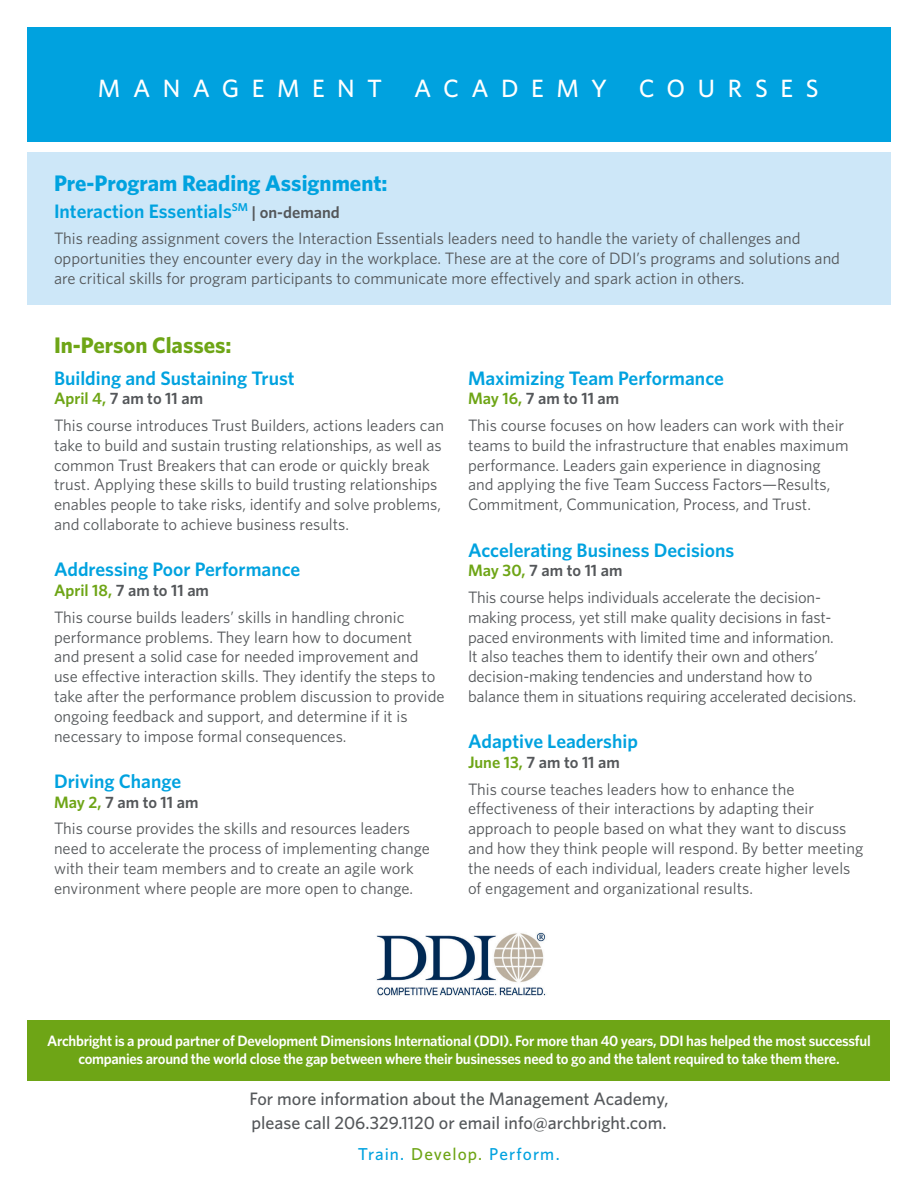
<style>
.page{position:relative;width:918px;height:1188px;background:#fff}
.page>*{position:absolute;margin:0;border:0;box-sizing:border-box;transform-origin:0 0}
.t1{font:500 25.05px "Whitney";letter-spacing:.5em;color:#fff}
.t2{font:700 22.5px "Whitney";color:#00a2df}
.t3{font:700 22.5px "Whitney";color:#6ea516}
.t4{font:600 19.5px "Whitney";color:#00a2df}
.t5{font:500 18px/24.6px "Whitney";color:#54575a}
.t6{font:500 17.25px "Whitney";letter-spacing:.055em;color:#00a2df}
.t7{font:16.5px/19.8px "Whitney";color:#54575a}
.t8{font:600 16.5px "Whitney";color:#54575a}
.t9{font:600 15px/18px "Whitney";letter-spacing:-.02em;color:#fff;text-align:center}
.s1{font-size:16.5px;color:#54575a}
.s2{color:#6ea516}
</style>
<div class="page">
<div style="left:27px;top:27px;width:864px;height:114px;background:#00a2df"></div>
<div style="left:27px;top:152px;width:864px;height:152px;background:#cde7f8"></div>
<div style="left:28px;top:1020px;width:862px;height:61px;background:#6ea516"></div>
<img style="left:376px;top:932px;width:170px;height:64px">
<p class="t1" style="left:98px;top:71px;width:286px">MANAGEMENT</p>
<p class="t1" style="left:414px;top:71px;width:194px">ACADEMY</p>
<p class="t1" style="left:639px;top:71px;width:181px">COURSES</p>
<p class="t2" style="left:54px;top:168px;width:335px">Pre-Program Reading Assignment:</p>
<p class="t4" style="left:54px;top:198px;width:287px">Interaction Essentials<sup>SM</sup> <span class="s1">| on-demand</span></p>
<p class="t7" style="left:54px;top:228px;width:788px">This reading assignment covers the Interaction Essentials leaders need to handle the variety of challenges and opportunities they encounter every day in the workplace. These are at the core of DDI’s programs and solutions and are critical skills for program participants to communicate more effectively and spark action in others.</p>
<p class="t3" style="left:54px;top:330px;width:179px">In-Person Classes:</p>
<p class="t4" style="left:54px;top:365px;width:242px">Building and Sustaining Trust</p>
<p class="t8" style="left:54px;top:388px;width:151px"><span class="s2">April 4,</span> 7 am to 11 am</p>
<p class="t7" style="left:54px;top:415px;width:392px">This course introduces Trust Builders, actions leaders can take to build and sustain trusting relationships, as well as common Trust Breakers that can erode or quickly break trust. Applying these skills to build trusting relationships enables people to take risks, identify and solve problems, and collaborate to achieve business results.</p>
<p class="t4" style="left:54px;top:557px;width:248px">Addressing Poor Performance</p>
<p class="t8" style="left:54px;top:579px;width:157px"><span class="s2">April 18,</span> 7 am to 11 am</p>
<p class="t7" style="left:54px;top:607px;width:392px">This course builds leaders’ skills in handling chronic performance problems. They learn how to document<br>and present a solid case for needed improvement and use effective interaction skills. They identify the steps to take after the performance problem discussion to provide ongoing feedback and support, and determine if it is necessary to impose formal consequences.</p>
<p class="t4" style="left:54px;top:768px;width:129px">Driving Change</p>
<p class="t8" style="left:54px;top:791px;width:146px"><span class="s2">May 2,</span> 7 am to 11 am</p>
<p class="t7" style="left:54px;top:818px;width:378px">This course provides the skills and resources leaders need to accelerate the process of implementing change with their team members and to create an agile work environment where people are more open to change.</p>
<p class="t4" style="left:468px;top:365px;width:257px">Maximizing Team Performance</p>
<p class="t8" style="left:468px;top:388px;width:153px"><span class="s2">May 16,</span> 7 am to 11 am</p>
<p class="t7" style="left:468px;top:415px;width:382px">This course focuses on how leaders can work with their teams to build the infrastructure that enables maximum performance. Leaders gain experience in diagnosing and applying the five Team Success Factors—Results, Commitment, Communication, Process, and Trust.</p>
<p class="t4" style="left:468px;top:537px;width:268px">Accelerating Business Decisions</p>
<p class="t8" style="left:468px;top:560px;width:156px"><span class="s2">May 30,</span> 7 am to 11 am</p>
<p class="t7" style="left:468px;top:587px;width:390px">This course helps individuals accelerate the decision&shy;making process, yet still make quality decisions in fast&shy;paced environments with limited time and information.<br>It also teaches them to identify their own and others’ decision-making tendencies and understand how to balance them in situations requiring accelerated decisions.</p>
<p class="t4" style="left:468px;top:729px;width:171px">Adaptive Leadership</p>
<p class="t8" style="left:468px;top:751px;width:153px"><span class="s2">June 13,</span> 7 am to 11 am</p>
<p class="t7" style="left:468px;top:779px;width:397px">This course teaches leaders how to enhance the effectiveness of their interactions by adapting their approach to people based on what they want to discuss and how they think people will respond. By better meeting the needs of each individual, leaders create higher levels of engagement and organizational results.</p>
<p class="t9" style="left:47px;top:1031px;width:825px">Archbright is a proud partner of Development Dimensions International (DDI). For more than 40 years, DDI has helped the most successful companies around the world close the gap between where their businesses need to go and the talent required to take them there.</p>
<p class="t5" style="left:250px;top:1086px;width:420px">For more information about the Management Academy, please call 206.329.1120 or email info@archbright.com.</p>
<p class="t6" style="left:358px;top:1143px;width:204px">Train. <span class="s2">Develop.</span> Perform.</p>
</div>
